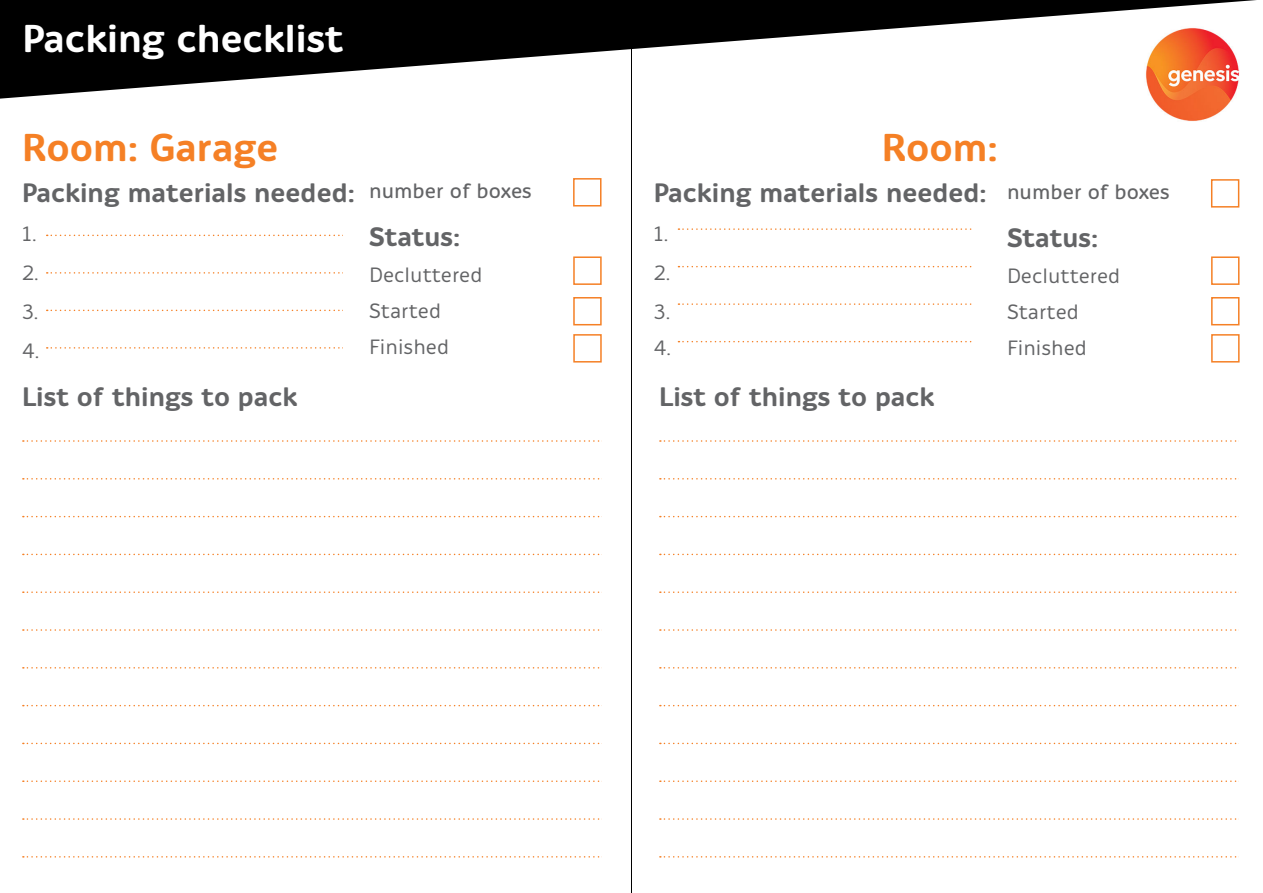
<style>
.page{position:relative;width:1263px;height:893px;background:#fff}
.page>*{position:absolute;margin:0;border:0;box-sizing:border-box;transform-origin:0 0}
.t1{font:600 39.3px "Ovink";color:#fff}
.t2{font:600 39.3px "Ovink";color:#f58025}
.t3{font:600 27px "Ovink";color:#636466}
.t4{font:21px/39px "Ovink";color:#636466}
.t5{font:500 21px "Ovink";color:#636466}
</style>
<div class="page">
<svg style="left:0;top:0;width:1257px;height:99px;fill:#000"></svg>
<hr style="left:631px;top:0;width:1px;height:893px;background:#000">
<svg style="left:23px;top:440px;width:579px;height:2px"></svg>
<svg style="left:23px;top:478px;width:579px;height:2px"></svg>
<svg style="left:23px;top:516px;width:579px;height:1px"></svg>
<svg style="left:23px;top:554px;width:579px;height:1px"></svg>
<svg style="left:23px;top:591px;width:579px;height:2px"></svg>
<svg style="left:23px;top:629px;width:579px;height:2px"></svg>
<svg style="left:23px;top:667px;width:579px;height:2px"></svg>
<svg style="left:23px;top:705px;width:579px;height:1px"></svg>
<svg style="left:23px;top:743px;width:579px;height:1px"></svg>
<svg style="left:23px;top:780px;width:579px;height:2px"></svg>
<svg style="left:23px;top:818px;width:579px;height:2px"></svg>
<svg style="left:23px;top:856px;width:579px;height:2px"></svg>
<svg style="left:660px;top:440px;width:579px;height:2px"></svg>
<svg style="left:660px;top:478px;width:579px;height:2px"></svg>
<svg style="left:660px;top:516px;width:579px;height:1px"></svg>
<svg style="left:660px;top:554px;width:579px;height:1px"></svg>
<svg style="left:660px;top:591px;width:579px;height:2px"></svg>
<svg style="left:660px;top:629px;width:579px;height:2px"></svg>
<svg style="left:660px;top:667px;width:579px;height:2px"></svg>
<svg style="left:660px;top:705px;width:579px;height:1px"></svg>
<svg style="left:660px;top:743px;width:579px;height:1px"></svg>
<svg style="left:660px;top:780px;width:579px;height:2px"></svg>
<svg style="left:660px;top:818px;width:579px;height:2px"></svg>
<svg style="left:660px;top:856px;width:579px;height:2px"></svg>
<div style="left:1211px;top:179px;width:28px;height:29px;border:2px solid #f58025"></div>
<div style="left:1211px;top:256px;width:28px;height:29px;border:2px solid #f58025"></div>
<div style="left:1211px;top:297px;width:28px;height:28px;border:2px solid #f58025"></div>
<div style="left:1211px;top:334px;width:28px;height:29px;border:2px solid #f58025"></div>
<svg style="left:47px;top:235px;width:296px;height:1px"></svg>
<svg style="left:47px;top:272px;width:296px;height:2px"></svg>
<svg style="left:47px;top:310px;width:296px;height:1px"></svg>
<svg style="left:47px;top:347px;width:296px;height:2px"></svg>
<div style="left:573px;top:178px;width:28px;height:28px;border:2px solid #f58025"></div>
<div style="left:573px;top:256px;width:29px;height:29px;border:2px solid #f58025"></div>
<div style="left:573px;top:297px;width:29px;height:28px;border:2px solid #f58025"></div>
<div style="left:573px;top:334px;width:29px;height:29px;border:2px solid #f58025"></div>
<svg style="left:678px;top:228px;width:294px;height:2px"></svg>
<svg style="left:678px;top:266px;width:294px;height:1px"></svg>
<svg style="left:678px;top:303px;width:294px;height:2px"></svg>
<svg style="left:678px;top:341px;width:294px;height:1px"></svg>
<img style="left:1141px;top:23px;width:102px;height:99px">
<h1 class="t1" style="left:22px;top:15px;width:322px">Packing checklist</h1>
<h1 class="t2" style="left:22px;top:124px;width:258px">Room: Garage</h1>
<h1 class="t2" style="left:882px;top:124px;width:118px">Room:</h1>
<p class="t3" style="left:22px;top:176px;width:334px">Packing materials needed:</p>
<p class="t4" style="left:22px;top:214px;width:19px">1.<br>2.<br>3.<br>4.</p>
<p class="t5" style="left:369px;top:179px;width:164px">number of boxes</p>
<p class="t3" style="left:369px;top:221px;width:93px">Status:</p>
<p class="t4" style="left:369px;top:257px;width:115px;line-height:36px">Decluttered<br>Started<br>Finished</p>
<p class="t3" style="left:654px;top:176px;width:334px">Packing materials needed:</p>
<p class="t4" style="left:654px;top:214px;width:18px;text-align:justify">1.<br>2.<br>3.</p>
<p class="t4" style="left:654px;top:328px;width:19px">4.</p>
<p class="t3" style="left:22px;top:380px;width:277px">List of things to pack</p>
<p class="t3" style="left:659px;top:380px;width:277px">List of things to pack</p>
<p class="t5" style="left:1007px;top:180px;width:164px">number of boxes</p>
<p class="t3" style="left:1007px;top:222px;width:93px">Status:</p>
<p class="t4" style="left:1007px;top:258px;width:115px;line-height:36px">Decluttered<br>Started<br>Finished</p>
</div>
